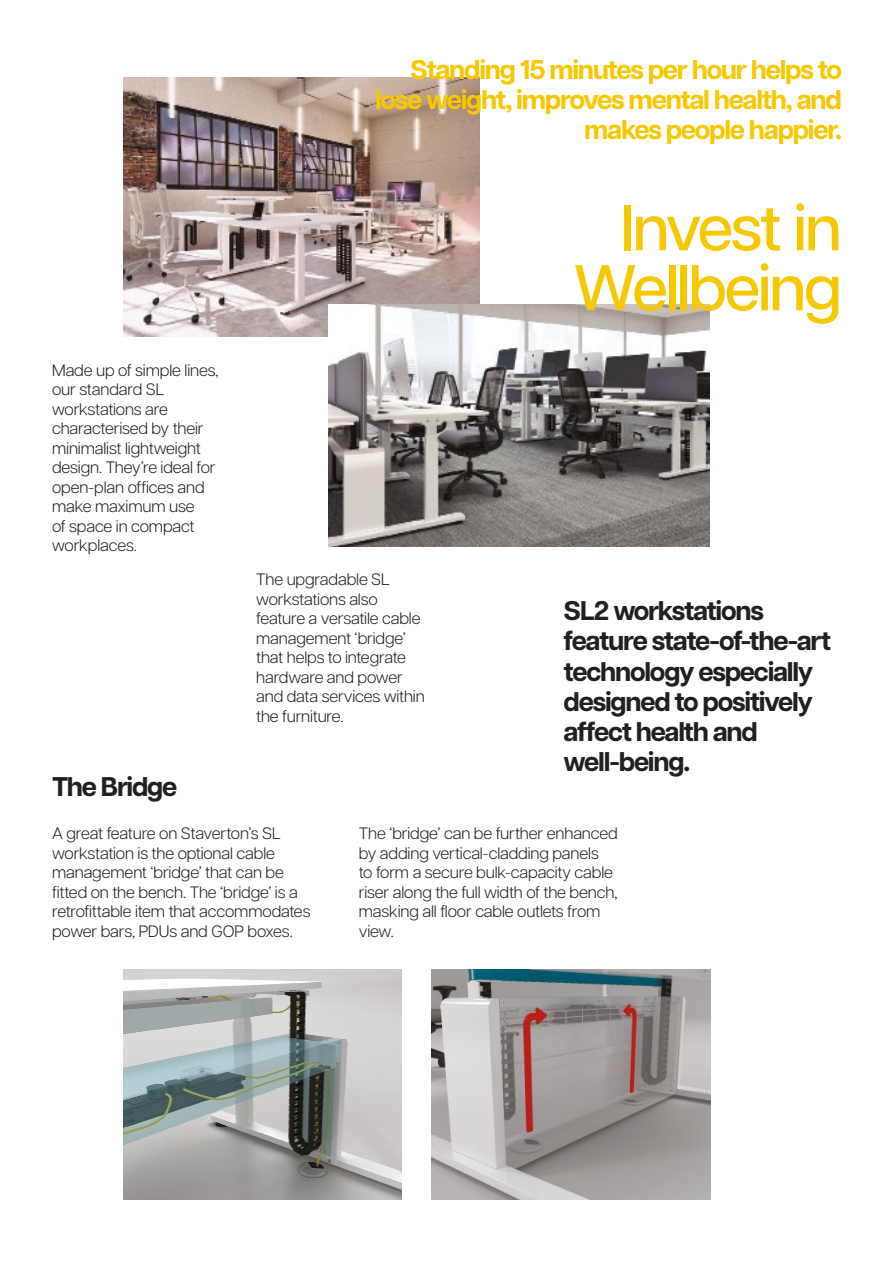
<style>
.page{position:relative;width:893px;height:1263px;background:#fff}
.page>*{position:absolute;margin:0;border:0;box-sizing:border-box;transform-origin:0 0}
.t1{font:500 64.5px/60px "Articulat CF";letter-spacing:-.035em;color:#f7c802;text-align:right}
.t2{font:700 27px/30px "Articulat CF";letter-spacing:-.045em;color:#202020}
.t3{font:700 27px/30px "Articulat CF";letter-spacing:-.045em;color:#f7c802;text-align:right}
.t4{font:300 16.5px/19.5px "Articulat CF";letter-spacing:-.01em;color:#202020}
</style>
<div class="page">
<img style="left:123px;top:78px;width:356px;height:258px">
<img style="left:329px;top:304px;width:380px;height:242px">
<img style="left:432px;top:970px;width:278px;height:229px">
<img style="left:124px;top:970px;width:278px;height:229px">
<h2 class="t3" style="left:375px;top:54px;width:468px">Standing 15 minutes per hour helps to lose weight, improves mental health, and makes people happier.</h2>
<p class="t4" style="left:52px;top:359px;width:168px">Made up of simple lines, our standard SL workstations are characterised by their minimalist lightweight design. They’re ideal for open-plan offices and make maximum use<br>of space in compact workplaces.</p>
<h1 class="t1" style="left:573px;top:194px;width:270px">Invest in<br>Wellbeing</h1>
<p class="t4" style="left:256px;top:569px;width:170px">The upgradable SL workstations also feature a versatile cable management ‘bridge’ that helps to integrate hardware and power and data services within the furniture.</p>
<h2 class="t2" style="left:564px;top:595px;width:269px">SL2 workstations feature state-of-the-art technology especially designed to positively affect health and well-being.</h2>
<h2 class="t2" style="left:52px;top:770px;width:127px">The Bridge</h2>
<p class="t4" style="left:52px;top:822px;width:260px">A great feature on Staverton’s SL workstation is the optional cable management ‘bridge’ that can be fitted on the bench. The ‘bridge’ is a retrofittable item that accommodates power bars, PDUs and GOP boxes.</p>
<p class="t4" style="left:359px;top:822px;width:260px">The ‘bridge’ can be further enhanced by adding vertical-cladding panels<br>to form a secure bulk-capacity cable riser along the full width of the bench, masking all floor cable outlets from view.</p>
</div>
